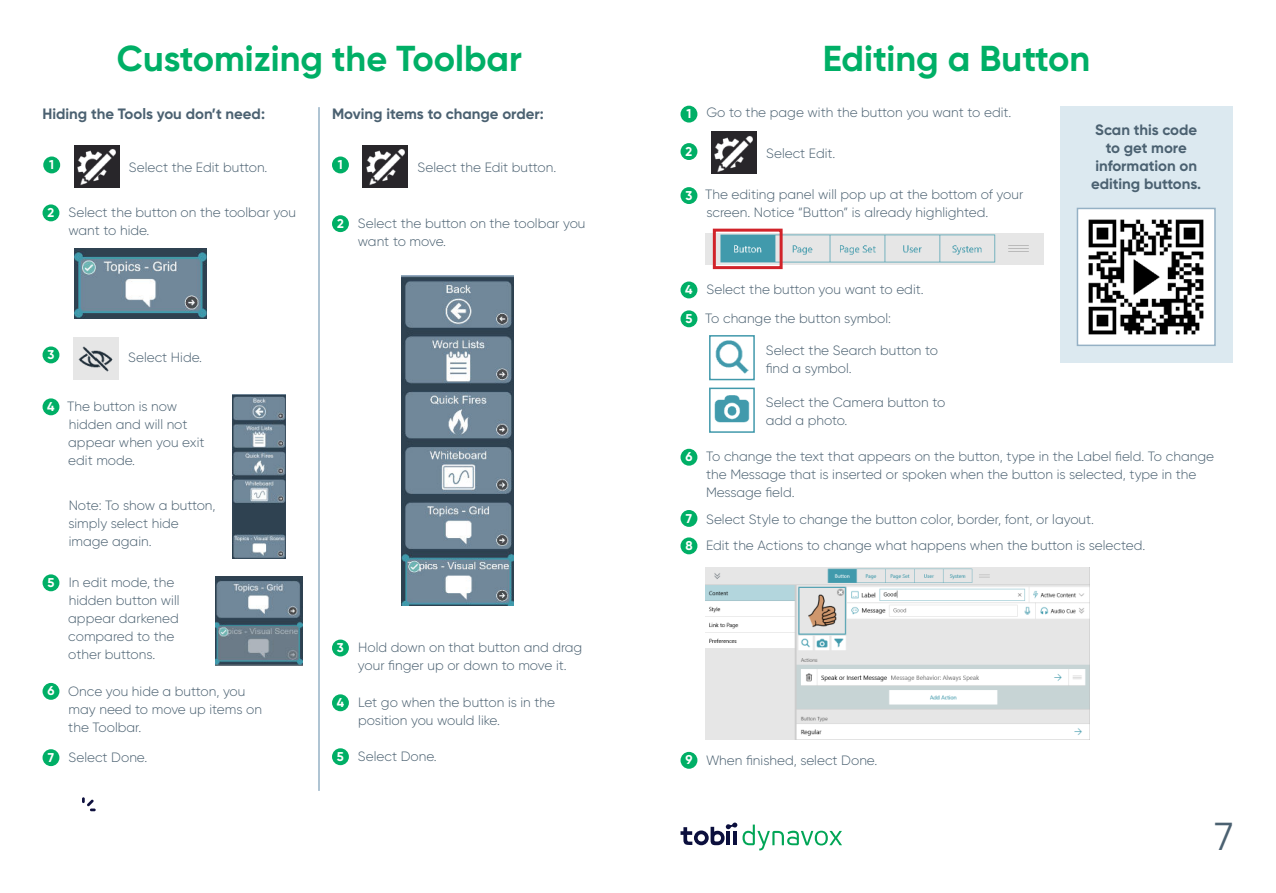
<style>
.page{position:relative;width:1276px;height:893px;background:#fff}
.page>*{position:absolute;margin:0;border:0;box-sizing:border-box;transform-origin:0 0}
.t1{font:39px "Gilroy";color:#4b6171}
.t2{font:700 36px "Gilroy";color:#00af66}
.t3{font:700 15px/18px "Gilroy";color:#4b6171;text-align:center}
.t4{font:300 13.5px/18px "Gilroy";color:#4b6171}
.t5{font:700 12.75px/27.5px "Gilroy";color:#fff}
.s1{font-weight:700;font-size:12.75px;color:#fff}
</style>
<div class="page">
<svg style="left:82px;top:797px;width:14px;height:15px"></svg>
<svg style="left:680px;top:822px;width:162px;height:28px"></svg>
<div style="left:1060px;top:107px;width:173px;height:256px;background:#dce9f0"></div>
<img style="left:1079px;top:211px;width:133px;height:132px">
<div style="left:1076px;top:208px;width:139px;height:138px;border:2px solid #95b1c5"></div>
<div style="left:680px;top:106px;width:17px;height:17px;background:#00af66;border-radius:50%"></div>
<div style="left:680px;top:143px;width:17px;height:17px;background:#00af66;border-radius:50%"></div>
<div style="left:680px;top:752px;width:17px;height:17px;background:#00af66;border-radius:50%"></div>
<div style="left:680px;top:187px;width:17px;height:17px;background:#00af66;border-radius:50%"></div>
<div style="left:680px;top:282px;width:17px;height:16px;background:#00af66;border-radius:50%"></div>
<div style="left:680px;top:310px;width:17px;height:17px;background:#00af66;border-radius:50%"></div>
<div style="left:680px;top:449px;width:17px;height:17px;background:#00af66;border-radius:50%"></div>
<div style="left:680px;top:510px;width:17px;height:17px;background:#00af66;border-radius:50%"></div>
<div style="left:680px;top:537px;width:17px;height:17px;background:#00af66;border-radius:50%"></div>
<img style="left:706px;top:234px;width:337px;height:30px">
<img style="left:715px;top:340px;width:34px;height:34px">
<div style="left:709px;top:335px;width:46px;height:45px;border:2px solid #4199ab"></div>
<img style="left:714px;top:395px;width:36px;height:28px">
<div style="left:709px;top:388px;width:46px;height:45px;border:2px solid #4199ab"></div>
<div style="left:713px;top:229px;width:69px;height:40px;border:3px solid #d1232a"></div>
<img style="left:711px;top:132px;width:45px;height:42px">
<img style="left:706px;top:567px;width:384px;height:172px">
<div style="left:43px;top:156px;width:17px;height:17px;background:#00af66;border-radius:50%"></div>
<img style="left:74px;top:145px;width:45px;height:42px">
<div style="left:43px;top:204px;width:16px;height:17px;background:#00af66;border-radius:50%"></div>
<img style="left:74px;top:249px;width:133px;height:69px">
<div style="left:43px;top:346px;width:16px;height:17px;background:#00af66;border-radius:50%"></div>
<img style="left:73px;top:337px;width:45px;height:42px">
<div style="left:43px;top:398px;width:16px;height:17px;background:#00af66;border-radius:50%"></div>
<img style="left:232px;top:394px;width:53px;height:164px">
<div style="left:332px;top:156px;width:17px;height:17px;background:#00af66;border-radius:50%"></div>
<img style="left:363px;top:145px;width:45px;height:42px">
<hr style="left:318px;top:107px;width:2px;height:684px;background:#95b1c5">
<div style="left:43px;top:574px;width:16px;height:17px;background:#00af66;border-radius:50%"></div>
<img style="left:215px;top:576px;width:87px;height:89px">
<div style="left:43px;top:683px;width:16px;height:17px;background:#00af66;border-radius:50%"></div>
<div style="left:332px;top:215px;width:17px;height:17px;background:#00af66;border-radius:50%"></div>
<img style="left:402px;top:275px;width:111px;height:330px">
<div style="left:332px;top:640px;width:17px;height:16px;background:#00af66;border-radius:50%"></div>
<div style="left:332px;top:694px;width:17px;height:17px;background:#00af66;border-radius:50%"></div>
<div style="left:43px;top:749px;width:16px;height:17px;background:#00af66;border-radius:50%"></div>
<div style="left:332px;top:748px;width:17px;height:17px;background:#00af66;border-radius:50%"></div>
<h2 class="t2" style="left:117px;top:43px;width:406px">Customizing the Toolbar</h2>
<p class="t3" style="left:43px;top:106px;width:224px">Hiding the Tools you don’t need:</p>
<p class="t5" style="left:49px;top:152px;width:6px">1</p>
<p class="t4" style="left:129px;top:159px;width:140px">Select the Edit button.</p>
<p class="t4" style="left:68px;top:204px;width:229px;text-indent:-21px"><span class="s1">2</span> Select the button on the toolbar you want to hide.</p>
<p class="t3" style="left:332px;top:106px;width:213px">Moving items to change order:</p>
<p class="t5" style="left:338px;top:152px;width:6px">1</p>
<p class="t4" style="left:417px;top:159px;width:140px">Select the Edit button.</p>
<p class="t4" style="left:358px;top:215px;width:229px;text-indent:-21px"><span class="s1">2</span> Select the button on the toolbar you want to move.</p>
<p class="t5" style="left:47px;top:341px;width:8px">3</p>
<p class="t4" style="left:128px;top:349px;width:75px">Select Hide.</p>
<p class="t4" style="left:68px;top:398px;width:138px;text-indent:-21px"><span class="s1">4</span> The button is now hidden and will not appear when you exit edit mode.</p>
<p class="t4" style="left:68px;top:497px;width:149px">Note: To show a button, simply select hide image again.</p>
<p class="t4" style="left:68px;top:574px;width:113px;text-indent:-21px"><span class="s1">5</span> In edit mode, the hidden button will appear darkened compared to the other buttons.</p>
<p class="t4" style="left:68px;top:683px;width:195px;text-indent:-21px"><span class="s1">6</span> Once you hide a button, you may need to move up items on the Toolbar.</p>
<p class="t4" style="left:337px;top:640px;width:247px;text-align:center"><span class="s1">3</span> Hold down on that button and drag your finger up or down to move it.</p>
<p class="t4" style="left:358px;top:694px;width:199px;text-indent:-21px"><span class="s1">4</span> Let go when the button is in the position you would like.</p>
<p class="t4" style="left:48px;top:749px;width:101px"><span class="s1">7</span> Select Done.</p>
<p class="t4" style="left:337px;top:748px;width:101px"><span class="s1">5</span> Select Done.</p>
<p class="t5" style="left:686px;top:101px;width:6px">1</p>
<p class="t5" style="left:685px;top:138px;width:8px">2</p>
<p class="t5" style="left:685px;top:182px;width:8px">3</p>
<h2 class="t2" style="left:823px;top:43px;width:269px">Editing a Button</h2>
<p class="t4" style="left:706px;top:104px;width:306px">Go to the page with the button you want to edit.</p>
<p class="t4" style="left:766px;top:145px;width:71px">Select Edit.</p>
<p class="t4" style="left:705px;top:186px;width:320px">The editing panel will pop up at the bottom of your screen. Notice “Button” is already highlighted.</p>
<p class="t3" style="left:1091px;top:121px;width:112px">Scan this code to get more information on editing buttons.</p>
<p class="t5" style="left:685px;top:277px;width:9px">4</p>
<p class="t5" style="left:685px;top:305px;width:8px">5</p>
<p class="t5" style="left:685px;top:444px;width:9px">6</p>
<p class="t5" style="left:685px;top:505px;width:9px">7<br>8</p>
<p class="t4" style="left:705px;top:276px;width:220px;line-height:28.5px">Select the button you want to edit.<br>To change the button symbol:</p>
<p class="t4" style="left:765px;top:342px;width:174px">Select the Search button to find a symbol.</p>
<p class="t4" style="left:765px;top:394px;width:181px">Select the Camera button to add a photo.</p>
<p class="t4" style="left:706px;top:448px;width:509px">To change the text that appears on the button, type in the Label field. To change the Message that is inserted or spoken when the button is selected, type in the<br>Message field.</p>
<p class="t4" style="left:706px;top:507px;width:441px;line-height:26.5px">Select Style to change the button color, border, font, or layout.<br>Edit the Actions to change what happens when the button is selected.</p>
<p class="t5" style="left:685px;top:747px;width:9px">9</p>
<p class="t4" style="left:706px;top:752px;width:173px">When finished, select Done.</p>
<h1 class="t1" style="left:1214px;top:819px;width:21px">7</h1>
</div>
